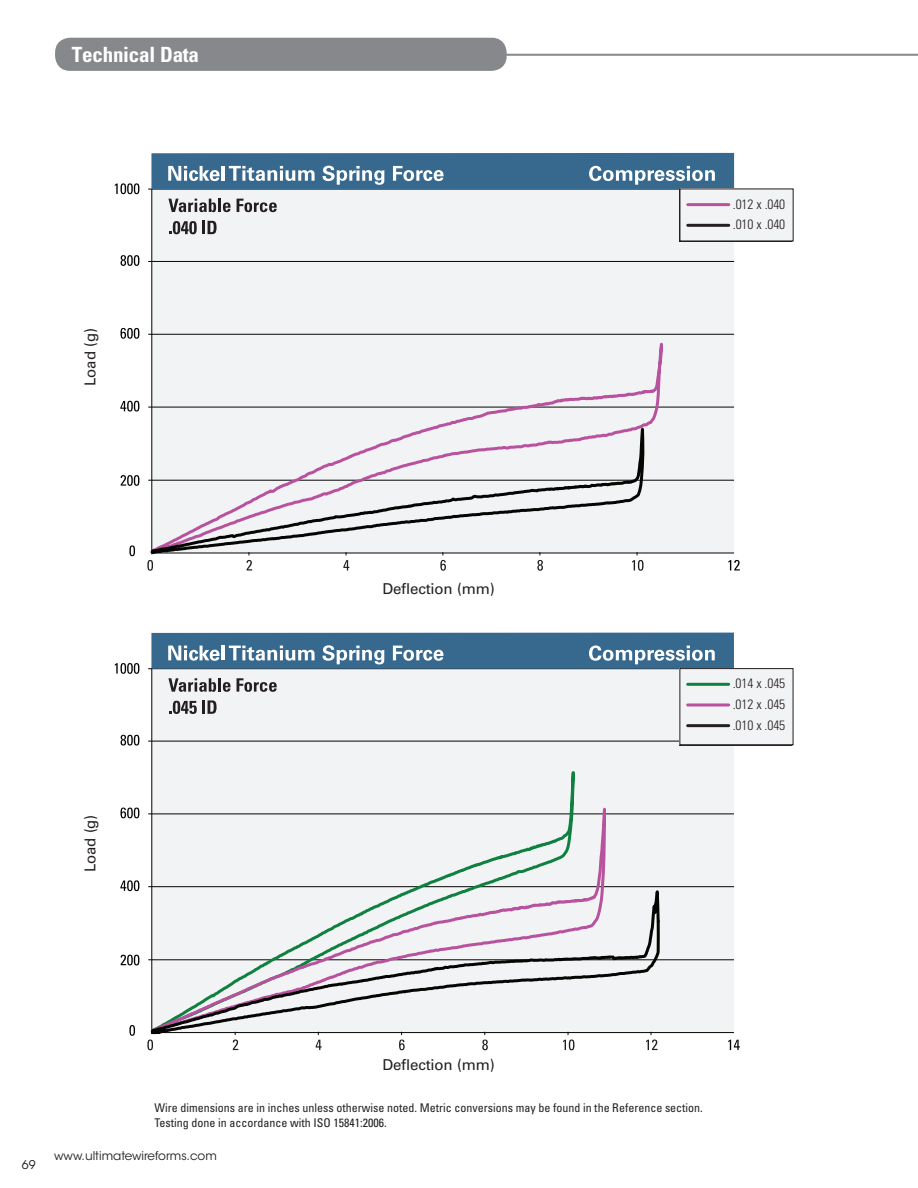
<style>
.page{position:relative;width:918px;height:1188px;background:#fff}
.page>*{position:absolute;margin:0;border:0;box-sizing:border-box;transform-origin:0 0}
._10pt_body{font:700 condensed 21px "Univers LT Std";letter-spacing:-.01em;color:#fff}
._10pt_body-2{font:15px "Univers LT Std";letter-spacing:-.01em;color:#231f20}
._10pt_body-3{font:300 condensed 13.5px "Univers LT Std";letter-spacing:-.01em;color:#231f20}
.t1{font:condensed 12px/15px "Univers LT Std";color:#231f20}
.t2{font:12px "ITC Avant Garde Std";color:#231f20}
</style>
<div class="page">
<div style="left:151px;top:189px;width:583px;height:364px;background:#f2f3f4"></div>
<hr style="left:151px;top:189px;width:1px;height:364px;background:#050504">
<hr style="left:151px;top:553px;width:583px;height:1px;background:#050504">
<svg style="left:129px;top:545px;width:6px;height:11px"></svg>
<svg style="left:246px;top:560px;width:6px;height:10px"></svg>
<svg style="left:343px;top:560px;width:6px;height:10px"></svg>
<svg style="left:440px;top:560px;width:6px;height:11px"></svg>
<svg style="left:537px;top:560px;width:6px;height:11px"></svg>
<svg style="left:632px;top:560px;width:12px;height:11px"></svg>
<svg style="left:728px;top:560px;width:12px;height:10px"></svg>
<svg style="left:115px;top:183px;width:24px;height:11px"></svg>
<svg style="left:121px;top:475px;width:18px;height:11px"></svg>
<hr style="left:152px;top:480px;width:582px;height:1px;background:#050504">
<svg style="left:120px;top:401px;width:19px;height:11px"></svg>
<hr style="left:152px;top:407px;width:582px;height:1px;background:#050504">
<svg style="left:120px;top:328px;width:19px;height:11px"></svg>
<hr style="left:152px;top:334px;width:582px;height:1px;background:#050504">
<svg style="left:121px;top:255px;width:18px;height:11px"></svg>
<hr style="left:152px;top:261px;width:582px;height:1px;background:#050504">
<hr style="left:152px;top:189px;width:582px;height:1px;background:#050504">
<div style="left:151px;top:153px;width:583px;height:36px;background:#37698f"></div>
<svg style="left:168px;top:166px;width:52px;height:15px"></svg>
<hr style="left:222px;top:166px;width:3px;height:15px;background:#fff">
<svg style="left:229px;top:166px;width:86px;height:15px"></svg>
<svg style="left:323px;top:166px;width:61px;height:19px"></svg>
<svg style="left:393px;top:166px;width:51px;height:15px"></svg>
<svg style="left:589px;top:166px;width:126px;height:19px"></svg>
<svg style="left:168px;top:199px;width:63px;height:13px"></svg>
<svg style="left:237px;top:199px;width:40px;height:13px"></svg>
<svg style="left:169px;top:221px;width:48px;height:13px"></svg>
<svg style="left:147px;top:560px;width:6px;height:11px"></svg>
<svg style="left:149px;top:274px;width:515px;height:280px"></svg>
<svg style="left:149px;top:418px;width:496px;height:138px"></svg>
<div style="left:151px;top:669px;width:583px;height:364px;background:#f2f3f4"></div>
<hr style="left:151px;top:669px;width:1px;height:364px;background:#050504">
<hr style="left:151px;top:1032px;width:583px;height:1px;background:#050504">
<svg style="left:129px;top:1025px;width:6px;height:11px"></svg>
<svg style="left:728px;top:1040px;width:12px;height:10px"></svg>
<svg style="left:115px;top:663px;width:24px;height:11px"></svg>
<svg style="left:121px;top:955px;width:18px;height:10px"></svg>
<hr style="left:152px;top:960px;width:582px;height:1px;background:#050504">
<svg style="left:120px;top:880px;width:19px;height:11px"></svg>
<hr style="left:152px;top:886px;width:582px;height:1px;background:#050504">
<svg style="left:120px;top:808px;width:19px;height:10px"></svg>
<hr style="left:152px;top:814px;width:582px;height:1px;background:#050504">
<svg style="left:121px;top:735px;width:18px;height:11px"></svg>
<hr style="left:152px;top:741px;width:582px;height:1px;background:#050504">
<div style="left:151px;top:633px;width:583px;height:36px;background:#37698f"></div>
<svg style="left:168px;top:646px;width:52px;height:15px"></svg>
<hr style="left:222px;top:646px;width:3px;height:14px;background:#fff">
<svg style="left:229px;top:646px;width:86px;height:15px"></svg>
<svg style="left:323px;top:645px;width:61px;height:19px"></svg>
<svg style="left:393px;top:646px;width:51px;height:15px"></svg>
<svg style="left:589px;top:645px;width:126px;height:19px"></svg>
<svg style="left:168px;top:678px;width:48px;height:14px"></svg>
<hr style="left:218px;top:678px;width:3px;height:14px;background:#231f20">
<svg style="left:223px;top:682px;width:8px;height:10px"></svg>
<svg style="left:237px;top:678px;width:40px;height:14px"></svg>
<svg style="left:169px;top:701px;width:28px;height:11px"></svg>
<hr style="left:202px;top:700px;width:3px;height:14px;background:#231f20">
<svg style="left:208px;top:700px;width:9px;height:12px"></svg>
<svg style="left:148px;top:712px;width:459px;height:178px"></svg>
<svg style="left:148px;top:890px;width:513px;height:161px"></svg>
<div style="left:679px;top:190px;width:114px;height:52px;background:#231f20"></div>
<div style="left:680px;top:189px;width:113px;height:52px;background:#f2f3f4"></div>
<svg style="left:679px;top:669px;width:113px;height:77px"></svg>
<div style="left:680px;top:669px;width:113px;height:76px;background:#f2f3f4"></div>
<div style="left:680px;top:668px;width:113px;height:77px;border:1px solid #231f20"></div>
<hr style="left:688px;top:203px;width:41px;height:3px;background:#b8529f">
<hr style="left:688px;top:683px;width:41px;height:3px;background:#0e813f">
<hr style="left:688px;top:224px;width:41px;height:3px;background:#231f20">
<hr style="left:688px;top:703px;width:41px;height:3px;background:#b8529f">
<hr style="left:688px;top:724px;width:41px;height:3px;background:#231f20">
<div style="left:55px;top:38px;width:452px;height:33px;background:#86888b;border-radius:15px"></div>
<hr style="left:445px;top:54px;width:473px;height:2px;background:#86888b">
<p class="_10pt_body" style="left:72px;top:41px;width:129px">Technical Data</p>
<p class="_10pt_body-2" style="left:81px;top:386px;width:59px;rotate:-90deg">Load (g)</p>
<p class="_10pt_body-3" style="left:733px;top:196px;width:54px">.012 x .040</p>
<p class="_10pt_body-3" style="left:733px;top:216px;width:54px">.010 x .040</p>
<p class="_10pt_body-2" style="left:81px;top:872px;width:59px;rotate:-90deg">Load (g)</p>
<p class="_10pt_body-2" style="left:382px;top:579px;width:114px">Deflection (mm)</p>
<p class="_10pt_body-3" style="left:733px;top:675px;width:54px">.014 x .045</p>
<p class="_10pt_body-3" style="left:733px;top:696px;width:54px">.012 x .045</p>
<p class="_10pt_body-3" style="left:733px;top:717px;width:54px">.010 x .045</p>
<p class="t2" style="left:22px;top:1157px;width:15px">69</p>
<p class="_10pt_body-2" style="left:382px;top:1055px;width:114px">Deflection (mm)</p>
<p class="t1" style="left:154px;top:1100px;width:550px">Wire dimensions are in inches unless otherwise noted. Metric conversions may be found in the Reference section.<br>Testing done in accordance with ISO 15841:2006.</p>
<p class="t2" style="left:54px;top:1149px;width:164px">www.ultimatewireforms.com</p>
</div>
